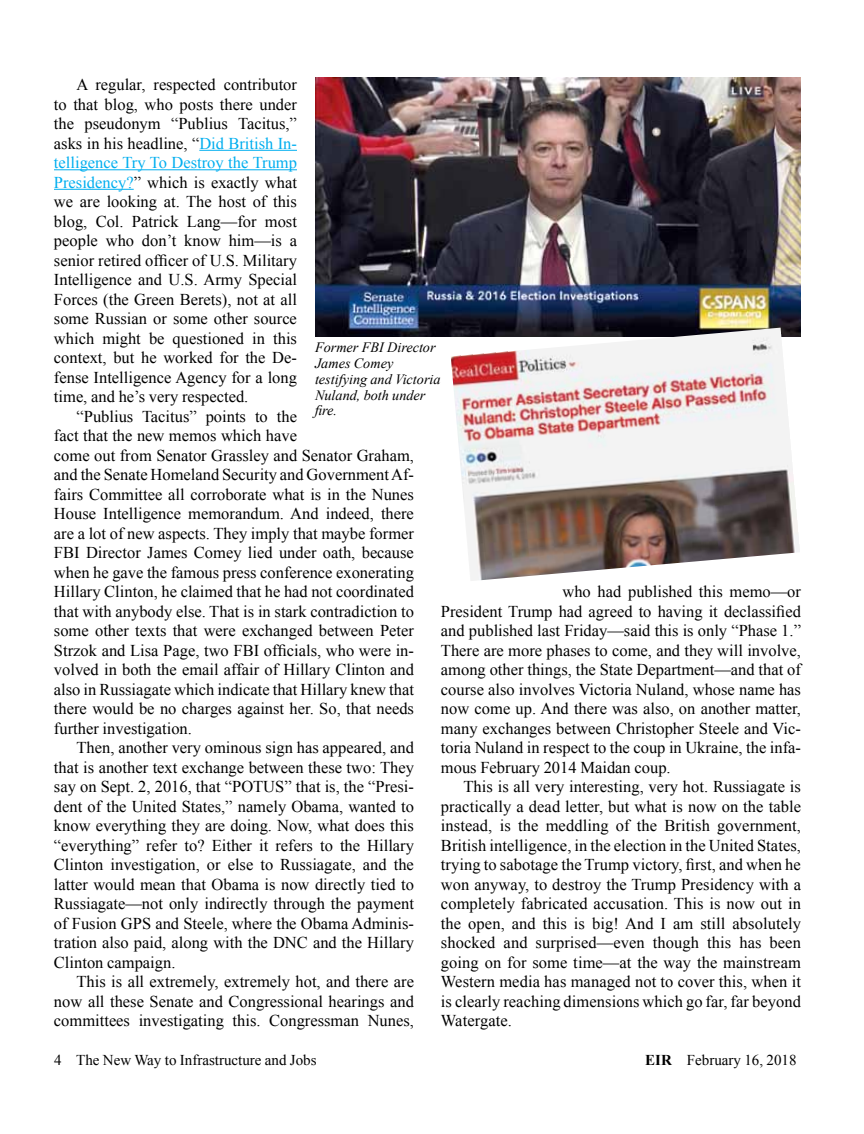
<style>
.page{position:relative;width:864px;height:1134px;background:#fff}
.page>*{position:absolute;margin:0;border:0;box-sizing:border-box;transform-origin:0 0}
.t1{font:16.5px/19.5px "Times New Roman";color:#000;text-align:justify}
.t2{font:15px "Times New Roman";color:#000}
.t3{font:italic 14.25px/15.8px "Times New Roman";color:#000}
.s1{color:#00aeef}
.s2{font-weight:700}
</style>
<div class="page">
<hr style="left:199px;top:150px;width:98px;height:1px;background:#00aeef">
<hr style="left:54px;top:169px;width:243px;height:1px;background:#00aeef">
<hr style="left:54px;top:189px;width:80px;height:1px;background:#00aeef">
<img style="left:315px;top:77px;width:486px;height:260px">
<img style="left:451px;top:328px;width:349px;height:253px">
<p class="t1" style="left:54px;top:74px;width:245px;text-indent:23px">A regular, respected contributor to that blog, who posts there under the pseudonym “Publius Tacitus,” asks in his headline, “<span class="s1">Did British In&shy;telligence Try To Destroy the Trump Presidency?</span>” which is exactly what we are looking at. The host of this blog, Col. Patrick Lang—for most people who don’t know him—is a senior retired officer of U.S. Military Intelligence and U.S. Army Special Forces (the Green Berets), not at all some Russian or some other source which might be questioned in this context, but he worked for the De&shy;fense Intelligence Agency for a long time, and he’s very respected.</p>
<p class="t1" style="left:54px;top:406px;width:362px;text-align:left;text-indent:23px">“Publius Tacitus” points to the<br>fact that the new memos which have<br>come out from Senator Grassley and Senator Graham, and the Senate Homeland Security and Government Af&shy;fairs Committee all corroborate what is in the Nunes House Intelligence memorandum. And indeed, there are a lot of new aspects. They imply that maybe former FBI Director James Comey lied under oath, because when he gave the famous press conference exonerating Hillary Clinton, he claimed that he had not coordinated that with anybody else. That is in stark contradiction to some other texts that were exchanged between Peter Strzok and Lisa Page, two FBI officials, who were in&shy;volved in both the email affair of Hillary Clinton and also in Russiagate which indicate that Hillary knew that there would be no charges against her. So, that needs further investigation.</p>
<p class="t1" style="left:54px;top:738px;width:362px;text-indent:23px">Then, another very ominous sign has appeared, and that is another text exchange between these two: They say on Sept. 2, 2016, that “POTUS” that is, the “Presi&shy;dent of the United States,” namely Obama, wanted to know everything they are doing. Now, what does this “everything” refer to? Either it refers to the Hillary Clinton investigation, or else to Russiagate, and the latter would mean that Obama is now directly tied to Russiagate—not only indirectly through the payment of Fusion GPS and Steele, where the Obama Adminis&shy;tration also paid, along with the DNC and the Hillary Clinton campaign.</p>
<p class="t1" style="left:54px;top:972px;width:362px;text-indent:23px">This is all extremely, extremely hot, and there are now all these Senate and Congressional hearings and committees investigating this. Congressman Nunes,</p>
<p class="t3" style="left:315px;top:339px;width:127px">Former FBI Director<br>James Comey testifying and Victoria<br>Nuland, both under fire.</p>
<p class="t1" style="left:441px;top:582px;width:362px;text-indent:122px">who had published this memo—or President Trump had agreed to having it declassified and published last Friday—said this is only “Phase 1.” There are more phases to come, and they will involve, among other things, the State Department—and that of course also involves Victoria Nuland, whose name has now come up. And there was also, on another matter, many exchanges between Christopher Steele and Vic&shy;toria Nuland in respect to the coup in Ukraine, the infa&shy;mous February 2014 Maidan coup.</p>
<p class="t1" style="left:441px;top:777px;width:362px;text-indent:23px">This is all very interesting, very hot. Russiagate is practically a dead letter, but what is now on the table instead, is the meddling of the British government, British intelligence, in the election in the United States, trying to sabotage the Trump victory, first, and when he won anyway, to destroy the Trump Presidency with a completely fabricated accusation. This is now out in the open, and this is big! And I am still absolutely shocked and surprised—even though this has been going on for some time—at the way the mainstream Western media has managed not to cover this, when it is clearly reaching dimensions which go far, far beyond Watergate.</p>
<p class="t2" style="left:54px;top:1050px;width:264px">4 The New Way to Infrastructure and Jobs</p>
<p class="t2" style="left:645px;top:1050px;width:153px"><span class="s2">EIR</span> February 16, 2018</p>
</div>
